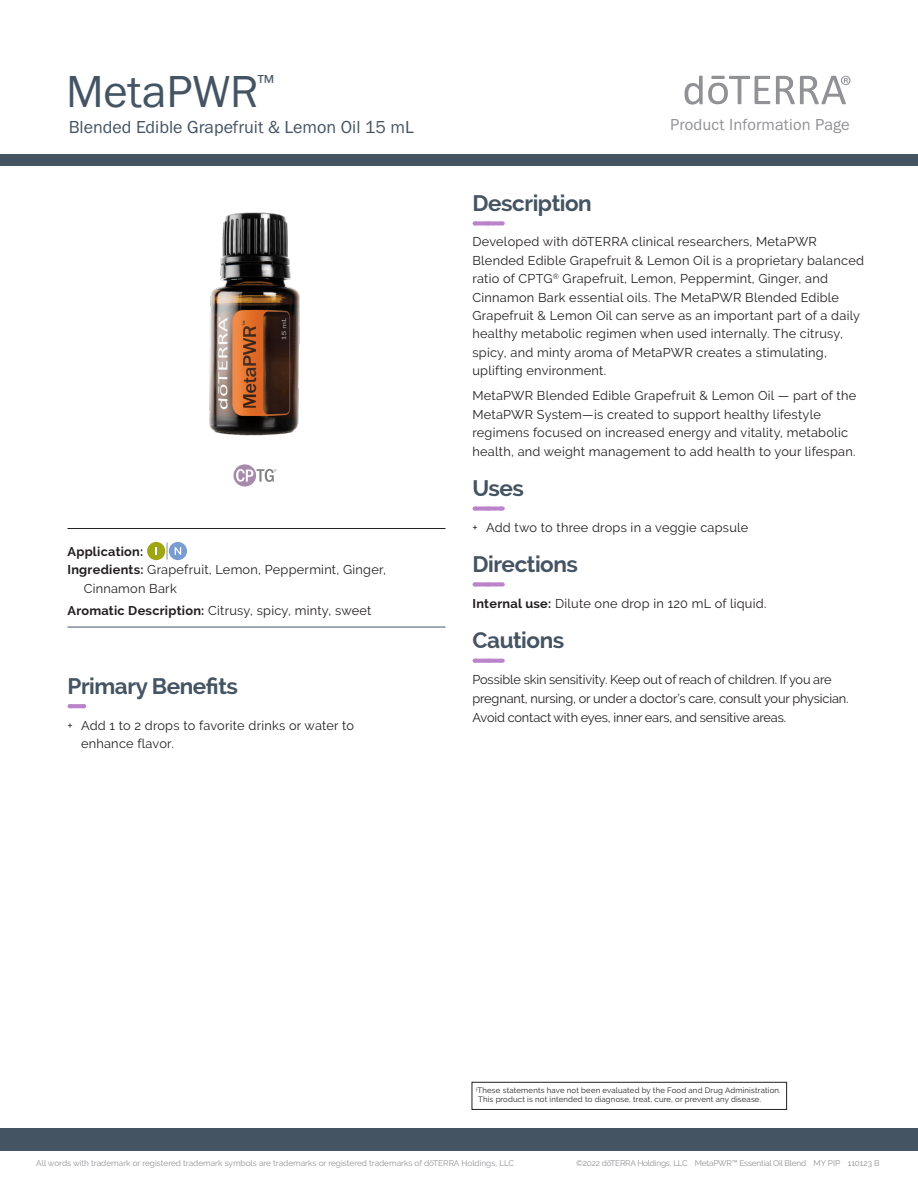
<style>
.page{position:relative;width:918px;height:1188px;background:#fff}
.page>*{position:absolute;margin:0;border:0;box-sizing:border-box;transform-origin:0 0}
.Main_Title{font:46.5px "Franklin Gothic URW Boo";color:#445463}
.Header__Sanctuary_dash{font:700 22.5px "Raleway";letter-spacing:-.02em;color:#445463}
.Product_Descriptor_Title{font:18px "Franklin Gothic URW Boo";color:#445463}
.t1{font:16.5px "Franklin Gothic URW Boo";letter-spacing:.01em;color:#919295}
.Body{font:12.75px/18.3px "Raleway";letter-spacing:.02em;color:#231f20}
.Body-2{font:12.75px/18.8px "Raleway";letter-spacing:-.01em;color:#231f20}
.Oil_Attributes_Panel{font:12.75px/18.8px "Raleway";letter-spacing:.02em;color:#231f20}
.See_Additional_precautions{font:12.75px "Raleway";letter-spacing:.02em;color:#231f20}
.Oil_Attributes_Top___Rule{font:700 12.75px "Raleway";letter-spacing:.02em;color:#231f20}
.Footer_Right{font:8.25px "Raleway";color:#919295}
.Footer_Right-2{font:8.25px "Raleway";letter-spacing:-.025em;color:#919295}
.Dagger_Box{font:7.8px/9px "Raleway";letter-spacing:.02em;color:#231f20}
.s1{font-weight:700}
</style>
<div class="page">
<div style="left:0;top:155px;width:918px;height:11px;background:#445463"></div>
<div style="left:0;top:1128px;width:918px;height:23px;background:#445463"></div>
<svg style="left:776px;top:76px;width:74px;height:28px"></svg>
<svg style="left:684px;top:76px;width:86px;height:29px"></svg>
<img style="left:209px;top:212px;width:91px;height:224px">
<svg style="left:476px;top:221px;width:26px;height:4px"></svg>
<svg style="left:488px;top:221px;width:7px;height:4px"></svg>
<div style="left:475px;top:506px;width:27px;height:5px;background:#bb83ca"></div>
<svg style="left:488px;top:506px;width:7px;height:5px"></svg>
<div style="left:475px;top:582px;width:27px;height:5px;background:#bb83ca"></div>
<svg style="left:488px;top:582px;width:7px;height:5px"></svg>
<svg style="left:476px;top:659px;width:26px;height:4px"></svg>
<svg style="left:488px;top:659px;width:7px;height:4px"></svg>
<hr style="left:68px;top:528px;width:378px;height:1px;background:#231f20">
<hr style="left:68px;top:627px;width:378px;height:1px;background:#445463">
<svg style="left:70px;top:704px;width:14px;height:4px"></svg>
<svg style="left:167px;top:542px;width:1px;height:18px"></svg>
<div style="left:147px;top:542px;width:18px;height:18px;background:#9ea615;border-radius:50%"></div>
<div style="left:169px;top:542px;width:18px;height:18px;background:#799cd1;border-radius:50%"></div>
<svg style="left:175px;top:547px;width:6px;height:8px"></svg>
<svg style="left:233px;top:464px;width:44px;height:23px"></svg>
<div style="left:472px;top:1082px;width:315px;height:28px;border:1px solid #231f20"></div>
<p class="Main_Title" style="left:66px;top:63px;width:210px">MetaPWR<sup>™</sup></p>
<p class="Product_Descriptor_Title" style="left:69px;top:116px;width:347px">Blended Edible Grapefruit &amp; Lemon Oil 15 mL</p>
<p class="Oil_Attributes_Top___Rule" style="left:68px;top:544px;width:77px">Application:</p>
<p class="Oil_Attributes_Panel" style="left:84px;top:560px;width:304px;text-indent:-16px"><span class="s1">Ingredients:</span> Grapefruit, Lemon, Peppermint, Ginger,<br>Cinnamon Bark</p>
<p class="Oil_Attributes_Panel" style="left:68px;top:601px;width:306px"><span class="s1">Aromatic Description:</span> Citrusy, spicy, minty, sweet</p>
<p class="Header__Sanctuary_dash" style="left:68px;top:673px;width:172px">Primary Benefits</p>
<p class="Body" style="left:81px;top:716px;width:275px;line-height:18.8px;text-indent:-14px">+ Add 1 to 2 drops to favorite drinks or water to enhance flavor.</p>
<p class="t1" style="left:670px;top:114px;width:181px">Product Information Page</p>
<p class="Header__Sanctuary_dash" style="left:472px;top:190px;width:121px">Description</p>
<p class="Body" style="left:472px;top:233px;width:393px">Developed with dōTERRA clinical researchers, MetaPWR Blended Edible Grapefruit &amp; Lemon Oil is a proprietary balanced ratio of CPTG<sup>®</sup> Grapefruit, Lemon, Peppermint, Ginger, and Cinnamon Bark essential oils. The MetaPWR Blended Edible Grapefruit &amp; Lemon Oil can serve as an important part of a daily healthy metabolic regimen when used internally. The citrusy, spicy, and minty aroma of MetaPWR creates a stimulating, uplifting environment.</p>
<p class="Body" style="left:472px;top:386px;width:385px">MetaPWR Blended Edible Grapefruit &amp; Lemon Oil — part of the MetaPWR System—is created to support healthy lifestyle regimens focused on increased energy and vitality, metabolic health, and weight management to add health to your lifespan.</p>
<p class="Header__Sanctuary_dash" style="left:472px;top:475px;width:53px">Uses</p>
<p class="Body" style="left:472px;top:518px;width:277px">+ Add two to three drops in a veggie capsule</p>
<p class="Header__Sanctuary_dash" style="left:472px;top:551px;width:107px">Directions</p>
<p class="See_Additional_precautions" style="left:472px;top:596px;width:295px"><span class="s1">Internal use:</span> Dilute one drop in 120 mL of liquid.</p>
<p class="Header__Sanctuary_dash" style="left:472px;top:628px;width:93px">Cautions</p>
<p class="Body-2" style="left:472px;top:670px;width:378px">Possible skin sensitivity. Keep out of reach of children. If you are pregnant, nursing, or under a doctor’s care, consult your physician.<br>Avoid contact with eyes, inner ears, and sensitive areas.</p>
<p class="Dagger_Box" style="left:478px;top:1086px;width:304px;text-indent:-2px"><sup>†</sup>These statements have not been evaluated by the Food and Drug Administration.<br>This product is not intended to diagnose, treat, cure, or prevent any disease.</p>
<p class="Footer_Right" style="left:36px;top:1159px;width:480px">All words with trademark or registered trademark symbols are trademarks or registered trademarks of dōTERRA Holdings, LLC</p>
<p class="Footer_Right-2" style="left:576px;top:1159px;width:305px">©2022 dōTERRA Holdings, LLC MetaPWR™ Essential Oil Blend MY PIP 110123 B</p>
</div>
